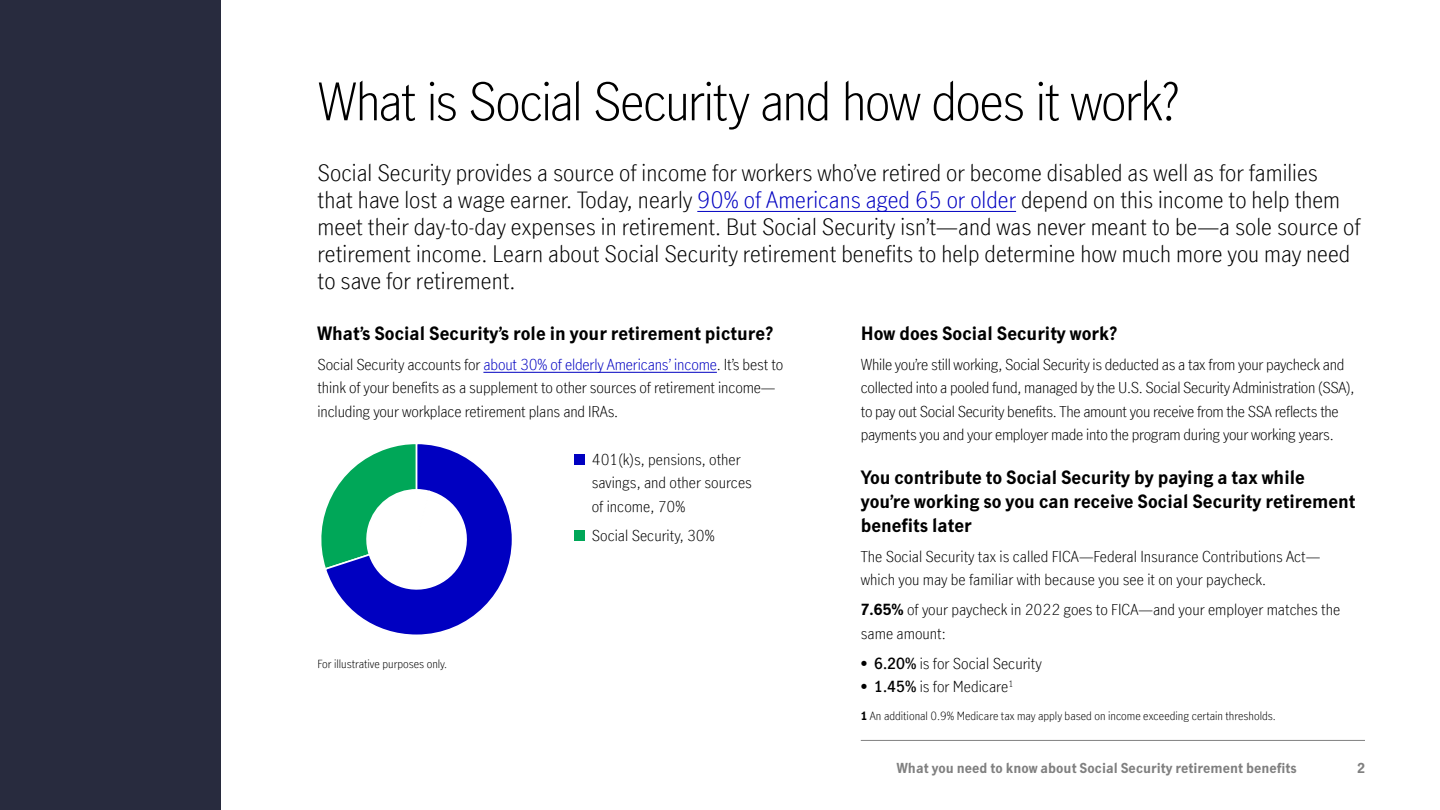
<style>
.page{position:relative;width:1440px;height:810px;background:#fff}
.page>*{position:absolute;margin:0;border:0;box-sizing:border-box;transform-origin:0 0}
.t1{font:300 51px "Manulife JH Sans Optimized";letter-spacing:-.035em;color:#000}
.t2{font:300 22.5px/27px "Manulife JH Sans Optimized";color:#000}
.t3{font:700 18px/24px "Manulife JH Sans Optimized";color:#000}
.t4{font:300 15px/23.2px "Manulife JH Sans Optimized";letter-spacing:-.01em;color:#000}
.t5{font:700 13.5px "Manulife JH Sans Optimized";color:#808080}
.t6{font:300 11.25px "Manulife JH Sans Optimized";color:#000}
.s1{color:#0000c1}
.s2{font-weight:700}
.s3{font-weight:600}
</style>
<div class="page">
<hr style="left:697px;top:211px;width:319px;height:1px;background:#0000c1">
<hr style="left:483px;top:372px;width:234px;height:1px;background:#0000c1">
<svg style="left:321px;top:444px;width:191px;height:191px"></svg>
<div style="left:574px;top:454px;width:11px;height:11px;background:#0000c1"></div>
<div style="left:574px;top:530px;width:11px;height:11px;background:#00a758"></div>
<hr style="left:861px;top:740px;width:504px;height:1px;background:#808080">
<div style="left:0;top:0;width:221px;height:810px;background:#282b3e"></div>
<h1 class="t1" style="left:318px;top:67px;width:864px">What is Social Security and how does it work?</h1>
<p class="t2" style="left:318px;top:158px;width:1045px">Social Security provides a source of income for workers who’ve retired or become disabled as well as for families<br>that have lost a wage earner. Today, nearly <span class="s1">90% of Americans aged 65 or older</span> depend on this income to help them meet their day-to-day expenses in retirement. But Social Security isn’t—and was never meant to be—a sole source of retirement income. Learn about Social Security retirement benefits to help determine how much more you may need to save for retirement.</p>
<p class="t3" style="left:318px;top:321px;width:457px">What’s Social Security’s role in your retirement picture?</p>
<p class="t4" style="left:318px;top:352px;width:467px">Social Security accounts for <span class="s1">about 30% of elderly Americans’ income</span>. It’s best to think of your benefits as a supplement to other sources of retirement income— including your workplace retirement plans and IRAs.</p>
<p class="t4" style="left:592px;top:448px;width:162px">401(k)s, pensions, other savings, and other sources of income, 70%</p>
<p class="t4" style="left:592px;top:523px;width:124px">Social Security, 30%</p>
<p class="t3" style="left:861px;top:321px;width:258px">How does Social Security work?</p>
<p class="t4" style="left:861px;top:352px;width:495px">While you’re still working, Social Security is deducted as a tax from your paycheck and collected into a pooled fund, managed by the U.S. Social Security Administration (SSA), to pay out Social Security benefits. The amount you receive from the SSA reflects the payments you and your employer made into the program during your working years.</p>
<p class="t3" style="left:861px;top:465px;width:496px">You contribute to Social Security by paying a tax while you’re working so you can receive Social Security retirement benefits later</p>
<p class="t4" style="left:861px;top:544px;width:461px">The Social Security tax is called FICA—Federal Insurance Contributions Act— which you may be familiar with because you see it on your paycheck.</p>
<p class="t4" style="left:861px;top:598px;width:481px"><span class="s2">7.65%</span> of your paycheck in 2022 goes to FICA—and your employer matches the same amount:</p>
<p class="t4" style="left:861px;top:651px;width:182px">• <span class="s3">6.20%</span> is for Social Security</p>
<p class="t4" style="left:861px;top:674px;width:154px">• <span class="s3">1.45%</span> is for Medicare<sup>1</sup></p>
<p class="t6" style="left:861px;top:708px;width:417px"><span class="s2">1</span> An additional 0.9% Medicare tax may apply based on income exceeding certain thresholds.</p>
<p class="t5" style="left:897px;top:758px;width:401px">What you need to know about Social Security retirement benefits</p>
<p class="t5" style="left:1357px;top:758px;width:9px">2</p>
<p class="t6" style="left:318px;top:656px;width:131px">For illustrative purposes only.</p>
</div>
